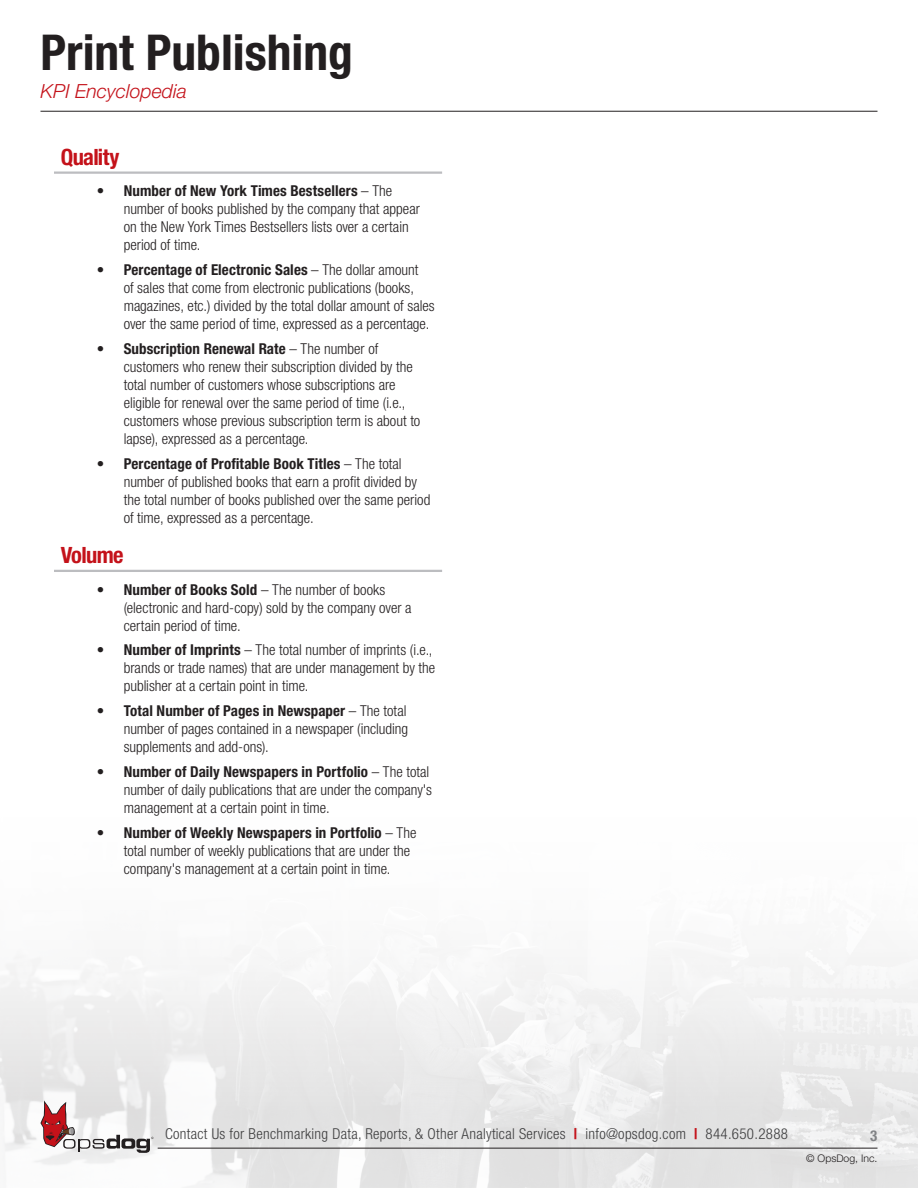
<style>
.page{position:relative;width:918px;height:1188px;background:#fff}
.page>*{position:absolute;margin:0;border:0;box-sizing:border-box;transform-origin:0 0}
.t1{font:700 condensed 49.5px "Helvetica Neue LT Pro";color:#231f20}
.t2{font:700 condensed 22.5px "Helvetica Neue LT Pro";letter-spacing:-.03em;color:#c4121a}
.t3{font:italic 300 19.5px "Helvetica Neue LT Pro";color:#c4121a}
.t4{font:300 condensed 15px/18px "Helvetica Neue LT Pro";color:#231f20}
.t5{font:300 condensed 15px "Helvetica Neue LT Pro";letter-spacing:.02em;color:#3e3e3f}
.t6{font:700 condensed 15px "Helvetica Neue LT Pro";color:#808285}
.t7{font:300 10.5px "Helvetica Neue LT Pro";color:#231f20}
.s1{font-weight:700}
.s2{font-weight:700;color:#c4121a}
</style>
<div class="page">
<img style="left:0;top:957px;width:918px;height:231px">
<hr style="left:40px;top:111px;width:838px;height:1px;background:#231f20">
<hr style="left:158px;top:1148px;width:720px;height:1px;background:#231f20">
<svg style="left:40px;top:1100px;width:113px;height:53px"></svg>
<hr style="left:54px;top:172px;width:388px;height:2px;background:#bcbdc0">
<hr style="left:54px;top:570px;width:388px;height:2px;background:#bcbdc0">
<h1 class="t1" style="left:40px;top:22px;width:314px">Print Publishing</h1>
<h3 class="t3" style="left:40px;top:79px;width:148px">KPI Encyclopedia</h3>
<h2 class="t2" style="left:61px;top:143px;width:60px">Quality</h2>
<p class="t4" style="left:124px;top:182px;width:298px;text-indent:-27px"><span class="s1">• Number of New York Times Bestsellers</span> – The number of books published by the company that appear on the New York Times Bestsellers lists over a certain period of time.</p>
<p class="t4" style="left:124px;top:261px;width:312px;text-indent:-27px"><span class="s1">• Percentage of Electronic Sales</span> – The dollar amount<br>of sales that come from electronic publications (books, magazines, etc.) divided by the total dollar amount of sales over the same period of time, expressed as a percentage.</p>
<p class="t4" style="left:124px;top:339px;width:298px;text-indent:-27px"><span class="s1">• Subscription Renewal Rate</span> – The number of customers who renew their subscription divided by the total number of customers whose subscriptions are eligible for renewal over the same period of time (i.e., customers whose previous subscription term is about to lapse), expressed as a percentage.</p>
<p class="t4" style="left:124px;top:454px;width:308px;text-indent:-27px"><span class="s1">• Percentage of Profitable Book Titles</span> – The total number of published books that earn a profit divided by the total number of books published over the same period of time, expressed as a percentage.</p>
<h2 class="t2" style="left:61px;top:541px;width:64px">Volume</h2>
<p class="t4" style="left:124px;top:580px;width:289px;text-indent:-27px"><span class="s1">• Number of Books Sold</span> – The number of books (electronic and hard-copy) sold by the company over a certain period of time.</p>
<p class="t4" style="left:124px;top:641px;width:313px;text-indent:-27px"><span class="s1">• Number of Imprints</span> – The total number of imprints (i.e., brands or trade names) that are under management by the publisher at a certain point in time.</p>
<p class="t4" style="left:124px;top:702px;width:286px;text-align:justify;text-indent:-27px"><span class="s1">• Total Number of Pages in Newspaper</span> – The total number of pages contained in a newspaper (including supplements and add-ons).</p>
<p class="t4" style="left:124px;top:762px;width:310px;text-indent:-27px"><span class="s1">• Number of Daily Newspapers in Portfolio</span> – The total number of daily publications that are under the company's management at a certain point in time.</p>
<p class="t4" style="left:124px;top:823px;width:294px;text-indent:-27px"><span class="s1">• Number of Weekly Newspapers in Portfolio</span> – The total number of weekly publications that are under the company's management at a certain point in time.</p>
<p class="t5" style="left:165px;top:1125px;width:624px">Contact Us for Benchmarking Data, Reports, &amp; Other Analytical Services <span class="s2">|</span> info@opsdog.com <span class="s2">|</span> 844.650.2888</p>
<p class="t6" style="left:870px;top:1126px;width:9px">3</p>
<p class="t7" style="left:806px;top:1152px;width:73px">© OpsDog, Inc.</p>
</div>
